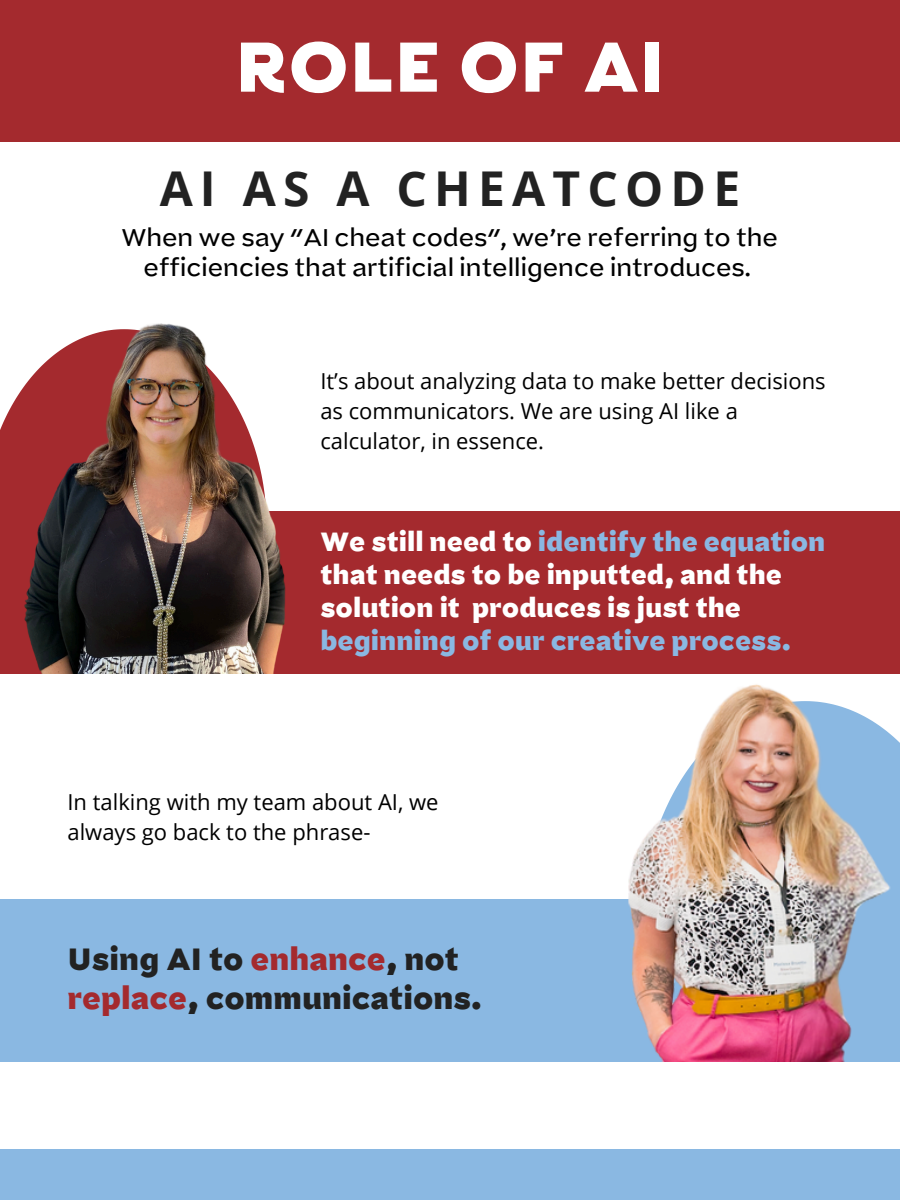
<style>
.page{position:relative;width:900px;height:1200px;background:#fff}
.page>*{position:absolute;margin:0;border:0;box-sizing:border-box;transform-origin:0 0}
.t1{font:700 64px "Capo";color:#fff}
.t2{font:700 48px "Open Sans";letter-spacing:.15em;color:#222}
.t3{font:700 28px/39px "Capo";color:#222}
.t4{font:700 24px/33px "Capo";color:#fff}
.t5{font:22px/30px "Open Sans";color:#000}
.t6{font:300 22px/30px "Capo";color:#000;text-align:center}
.s1{color:#8ab8e2}
.s2{color:#a42a2e}
</style>
<div class="page">
<div style="left:0;top:512px;width:900px;height:162px;background:#a42a2e"></div>
<svg style="left:0;top:403px;width:13px;height:109px"></svg>
<img style="left:13px;top:323px;width:277px;height:351px">
<div style="left:0;top:900px;width:900px;height:162px;background:#8ab8e2"></div>
<div style="left:640px;top:735px;width:260px;height:415px;background:#8ab8e2"></div>
<img style="left:628px;top:684px;width:264px;height:378px">
<div style="left:0;top:0;width:900px;height:142px;background:#a42a2e"></div>
<div style="left:0;top:1150px;width:900px;height:50px;background:#8ab8e2"></div>
<div style="left:394px;top:1062px;width:506px;height:87px;background:#fff"></div>
<p class="t1" style="left:235px;top:37px;width:431px">ROLE OF AI</p>
<p class="t2" style="left:160px;top:155px;width:582px">AI AS A CHEATCODE</p>
<p class="t6" style="left:122px;top:223px;width:658px">When we say "AI cheat codes", we’re referring to the efficiencies that artificial intelligence introduces.</p>
<h4 class="t5" style="left:320px;top:365px;width:507px">It’s about analyzing data to make better decisions as communicators. We are using AI like a calculator, in essence.</h4>
<p class="t4" style="left:320px;top:526px;width:507px">We still need to <span class="s1">identify the equation </span>that needs to be inputted, and the solution it produces is just the <span class="s1">beginning of our creative process.</span></p>
<p class="t5" style="left:67px;top:786px;width:373px">In talking with my team about AI, we always go back to the phrase-</p>
<p class="t3" style="left:67px;top:941px;width:416px">Using AI to <span class="s2">enhance</span>, not <span class="s2">replace</span>, communications.</p>
</div>
